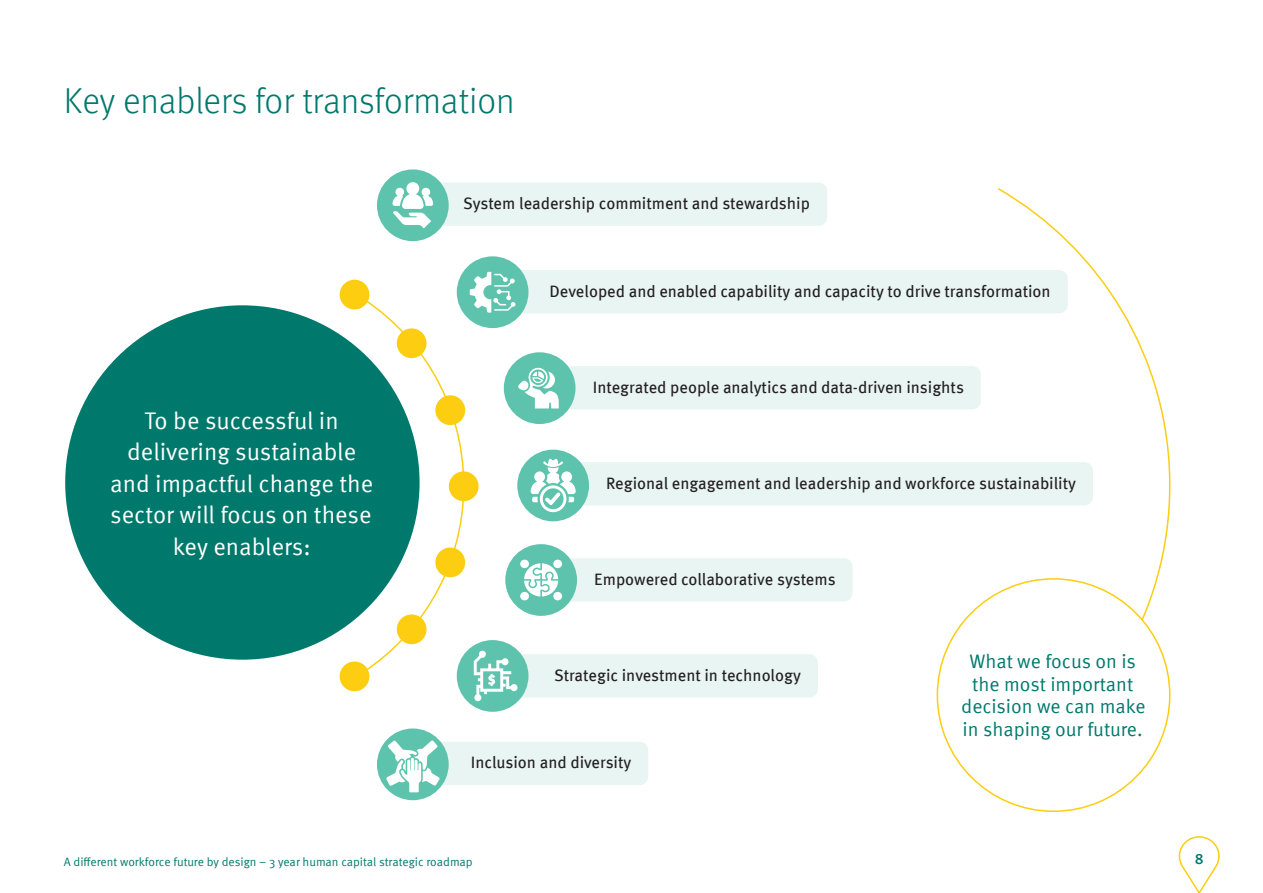
<style>
.page{position:relative;width:1263px;height:893px;background:#fff}
.page>*{position:absolute;margin:0;border:0;box-sizing:border-box;transform-origin:0 0}
.heading_1{font:300 36px "Meta OT";color:#00796d}
._1st_paragraph{font:24px/31.5px "Meta OT";color:#fff;text-align:center}
.body{font:19.5px/22.5px "Meta OT";color:#00796d;text-align:center}
.body-2{font:16.5px "Meta OT";color:#231f20}
.t1{font:500 15px "Meta OT";color:#00796d}
.t2{font:12px "Meta OT";color:#00796d}
</style>
<div class="page">
<svg style="left:1178px;top:836px;width:42px;height:57px"></svg>
<svg style="left:992px;top:188px;width:179px;height:598px"></svg>
<div style="left:65px;top:305px;width:355px;height:355px;background:#00796d;border-radius:50%"></div>
<div style="left:937px;top:579px;width:233px;height:232px;background:#fff;border-radius:50%"></div>
<div style="left:377px;top:169px;width:72px;height:72px;background:#5dc3ad;border-radius:50%"></div>
<svg style="left:392px;top:182px;width:435px;height:46px;background:#e0f2ee"></svg>
<div style="left:504px;top:352px;width:71px;height:72px;background:#5dc3ad;border-radius:50%"></div>
<svg style="left:518px;top:366px;width:463px;height:43px;background:#def1ed"></svg>
<div style="left:505px;top:544px;width:72px;height:72px;background:#5dc3ad;border-radius:50%"></div>
<svg style="left:520px;top:558px;width:332px;height:43px;background:#dcf0ec"></svg>
<div style="left:457px;top:256px;width:71px;height:72px;background:#5dc3ad;border-radius:50%"></div>
<svg style="left:470px;top:270px;width:598px;height:43px;background:#e0f1ee"></svg>
<div style="left:457px;top:640px;width:71px;height:72px;background:#5dc3ad;border-radius:50%"></div>
<svg style="left:474px;top:651px;width:344px;height:50px"></svg>
<div style="left:517px;top:450px;width:72px;height:71px;background:#5dc3ad;border-radius:50%"></div>
<svg style="left:530px;top:458px;width:563px;height:54px"></svg>
<div style="left:377px;top:728px;width:72px;height:72px;background:#5dc3ad;border-radius:50%"></div>
<svg style="left:386px;top:740px;width:262px;height:52px"></svg>
<div style="left:340px;top:661px;width:29px;height:30px;background:#fccd10;border-radius:50%"></div>
<div style="left:340px;top:280px;width:29px;height:29px;background:#fccd10;border-radius:50%"></div>
<svg style="left:347px;top:289px;width:118px;height:394px"></svg>
<div style="left:449px;top:471px;width:30px;height:30px;background:#fccd10;border-radius:50%"></div>
<div style="left:435px;top:395px;width:30px;height:30px;background:#fccd10;border-radius:50%"></div>
<div style="left:397px;top:328px;width:29px;height:30px;background:#fccd10;border-radius:50%"></div>
<div style="left:435px;top:547px;width:30px;height:30px;background:#fccd10;border-radius:50%"></div>
<div style="left:397px;top:614px;width:29px;height:30px;background:#fccd10;border-radius:50%"></div>
<p class="heading_1" style="left:64px;top:79px;width:453px">Key enablers for transformation</p>
<p class="body-2" style="left:463px;top:193px;width:348px">System leadership commitment and stewardship</p>
<p class="body-2" style="left:549px;top:281px;width:503px">Developed and enabled capability and capacity to drive transformation</p>
<p class="_1st_paragraph" style="left:110px;top:405px;width:265px">To be successful in delivering sustainable and impactful change the sector will focus on these key enablers:</p>
<p class="body-2" style="left:593px;top:377px;width:373px">Integrated people analytics and data-driven insights</p>
<p class="body-2" style="left:606px;top:473px;width:472px">Regional engagement and leadership and workforce sustainability</p>
<p class="body-2" style="left:594px;top:569px;width:243px">Empowered collaborative systems</p>
<p class="body-2" style="left:554px;top:665px;width:249px">Strategic investment in technology</p>
<p class="body-2" style="left:471px;top:753px;width:162px">Inclusion and diversity</p>
<p class="body" style="left:961px;top:650px;width:186px">What we focus on is the most important decision we can make in shaping our future.</p>
<p class="t2" style="left:64px;top:854px;width:410px">A different workforce future by design – 3 year human capital strategic roadmap</p>
<p class="t1" style="left:1195px;top:849px;width:10px">8</p>
</div>
